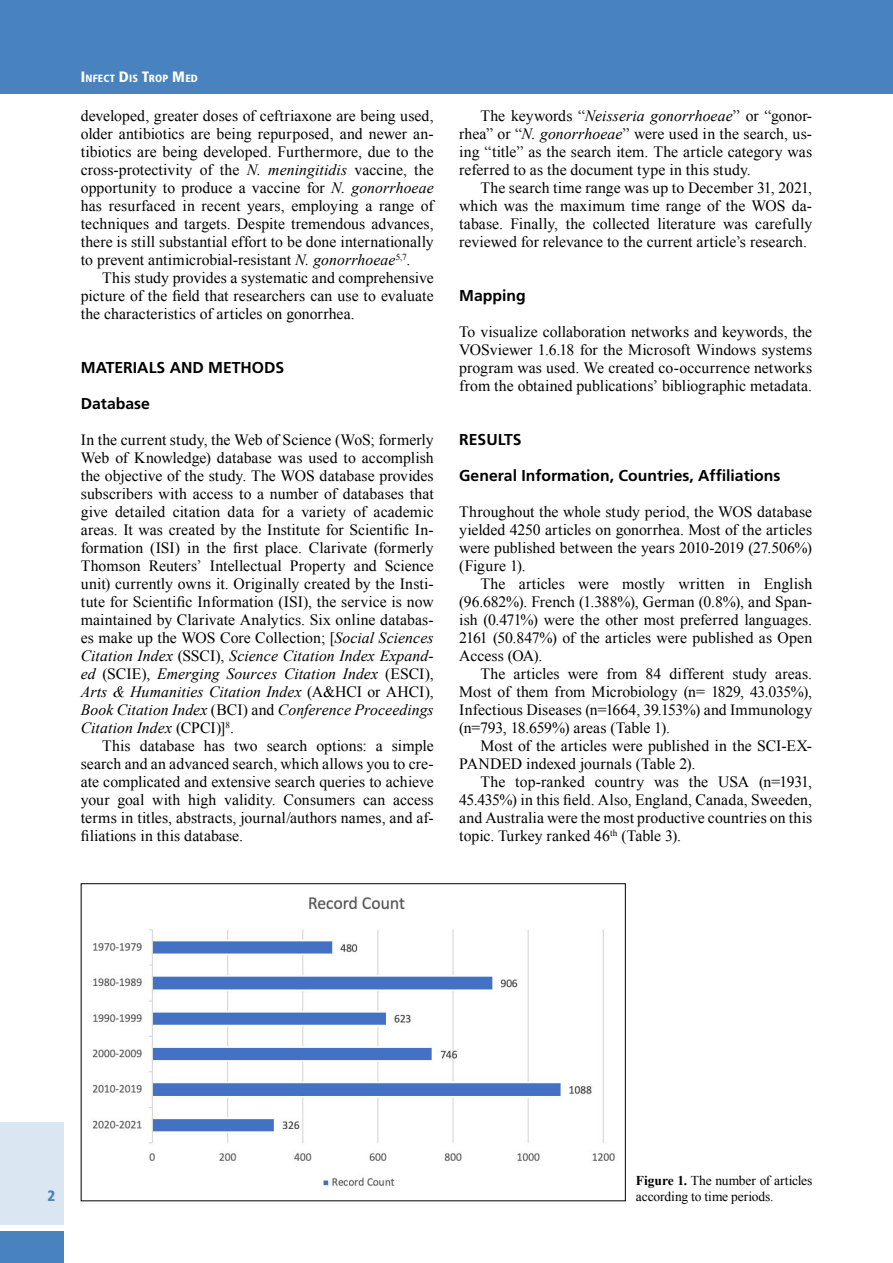
<style>
.page{position:relative;width:893px;height:1263px;background:#fff}
.page>*{position:absolute;margin:0;border:0;box-sizing:border-box;transform-origin:0 0}
.t1{font:15.75px/18px "Times New Roman";color:#000;text-align:justify}
.t2{font:700 15.75px "Frutiger";color:#000}
.t3{font:900 condensed 15px "Frutiger";color:#4882bf}
.t4{font:13.5px/15.8px "Times New Roman";letter-spacing:-.005em;color:#000}
.t5{font:900 condensed 10.5px "Frutiger";letter-spacing:.015em;color:#fff}
.s1{font-size:15px}
.s2{font-style:italic}
.s3{font-weight:700}
</style>
<div class="page">
<div style="left:0;top:0;width:893px;height:94px;background:#4882bf"></div>
<div style="left:0;top:1123px;width:64px;height:102px;background:#dae6f2"></div>
<div style="left:0;top:1231px;width:64px;height:32px;background:#4882bf"></div>
<img style="left:92px;top:896px;width:523px;height:291px">
<p class="t5" style="left:81px;top:72px;width:118px"><span class="s1">I</span>NFECT <span class="s1">D</span>IS <span class="s1">T</span>ROP <span class="s1">M</span>ED</p>
<p class="t1" style="left:81px;top:107px;width:354px">developed, greater doses of ceftriaxone are being used, older antibiotics are being repurposed, and newer an&shy;tibiotics are being developed. Furthermore, due to the cross-protectivity of the <span class="s2">N. meningitidis</span> vaccine, the opportunity to produce a vaccine for <span class="s2">N. gonorrhoeae </span>has resurfaced in recent years, employing a range of techniques and targets. Despite tremendous advances, there is still substantial effort to be done internationally to prevent antimicrobial-resistant <span class="s2">N. gonorrhoeae</span><sup>5,7</sup>.</p>
<p class="t1" style="left:81px;top:269px;width:354px;text-indent:21px">This study provides a systematic and comprehensive picture of the field that researchers can use to evaluate the characteristics of articles on gonorrhea.</p>
<p class="t2" style="left:81px;top:358px;width:205px">MATERIALS AND METHODS</p>
<p class="t2" style="left:81px;top:394px;width:71px">Database</p>
<p class="t1" style="left:81px;top:431px;width:354px">In the current study, the Web of Science (WoS; formerly Web of Knowledge) database was used to accomplish the objective of the study. The WOS database provides subscribers with access to a number of databases that give detailed citation data for a variety of academic areas. It was created by the Institute for Scientific In&shy;formation (ISI) in the first place. Clarivate (formerly Thomson Reuters’ Intellectual Property and Science unit) currently owns it. Originally created by the Insti&shy;tute for Scientific Information (ISI), the service is now maintained by Clarivate Analytics. Six online databas&shy;es make up the WOS Core Collection; [<span class="s2">Social Sciences Citation Index</span> (SSCI), <span class="s2">Science Citation Index Expand&shy;ed</span> (SCIE), <span class="s2">Emerging Sources Citation Index</span> (ESCI), <span class="s2">Arts &amp; Humanities Citation Index</span> (A&amp;HCI or AHCI), <span class="s2">Book Citation Index</span> (BCI) and <span class="s2">Conference Proceedings Citation Index</span> (CPCI)]<sup>8</sup>.</p>
<p class="t1" style="left:81px;top:737px;width:354px;text-indent:21px">This database has two search options: a simple search and an advanced search, which allows you to cre&shy;ate complicated and extensive search queries to achieve your goal with high validity. Consumers can access terms in titles, abstracts, journal/authors names, and af&shy;filiations in this database.</p>
<p class="t1" style="left:459px;top:107px;width:354px;text-indent:21px">The keywords “<span class="s2">Neisseria gonorrhoeae</span>” or “gonor&shy;rhea” or “<span class="s2">N. gonorrhoeae</span>” were used in the search, us&shy;ing “title” as the search item. The article category was referred to as the document type in this study.</p>
<p class="t1" style="left:459px;top:179px;width:354px;text-indent:21px">The search time range was up to December 31, 2021, which was the maximum time range of the WOS da&shy;tabase. Finally, the collected literature was carefully reviewed for relevance to the current article’s research.</p>
<p class="t2" style="left:459px;top:286px;width:68px">Mapping</p>
<p class="t1" style="left:459px;top:323px;width:354px">To visualize collaboration networks and keywords, the VOSviewer 1.6.18 for the Microsoft Windows systems program was used. We created co-occurrence networks from the obtained publications’ bibliographic metadata.</p>
<p class="t2" style="left:459px;top:430px;width:64px">RESULTS</p>
<p class="t2" style="left:459px;top:466px;width:323px">General Information, Countries, Affiliations</p>
<p class="t1" style="left:459px;top:503px;width:354px">Throughout the whole study period, the WOS database yielded 4250 articles on gonorrhea. Most of the articles were published between the years 2010-2019 (27.506%) (Figure 1).</p>
<p class="t1" style="left:459px;top:575px;width:354px;text-indent:21px">The articles were mostly written in English (96.682%). French (1.388%), German (0.8%), and Span&shy;ish (0.471%) were the other most preferred languages.<br>2161 (50.847%) of the articles were published as Open Access (OA).</p>
<p class="t1" style="left:459px;top:665px;width:354px;text-indent:21px">The articles were from 84 different study areas.<br>Most of them from Microbiology (n= 1829, 43.035%), Infectious Diseases (n=1664, 39.153%) and Immunology (n=793, 18.659%) areas (Table 1).</p>
<p class="t1" style="left:459px;top:737px;width:354px;text-indent:21px">Most of the articles were published in the SCI-EX-<br>PANDED indexed journals (Table 2).</p>
<p class="t1" style="left:459px;top:773px;width:354px;text-indent:21px">The top-ranked country was the USA (n=1931, 45.435%) in this field. Also, England, Canada, Sweeden, and Australia were the most productive countries on this topic. Turkey ranked 46<sup>th</sup> (Table 3).</p>
<p class="t3" style="left:47px;top:1187px;width:9px">2</p>
<p class="t4" style="left:636px;top:1172px;width:178px"><span class="s3">Figure 1.</span> The number of articles according to time periods.</p>
</div>
